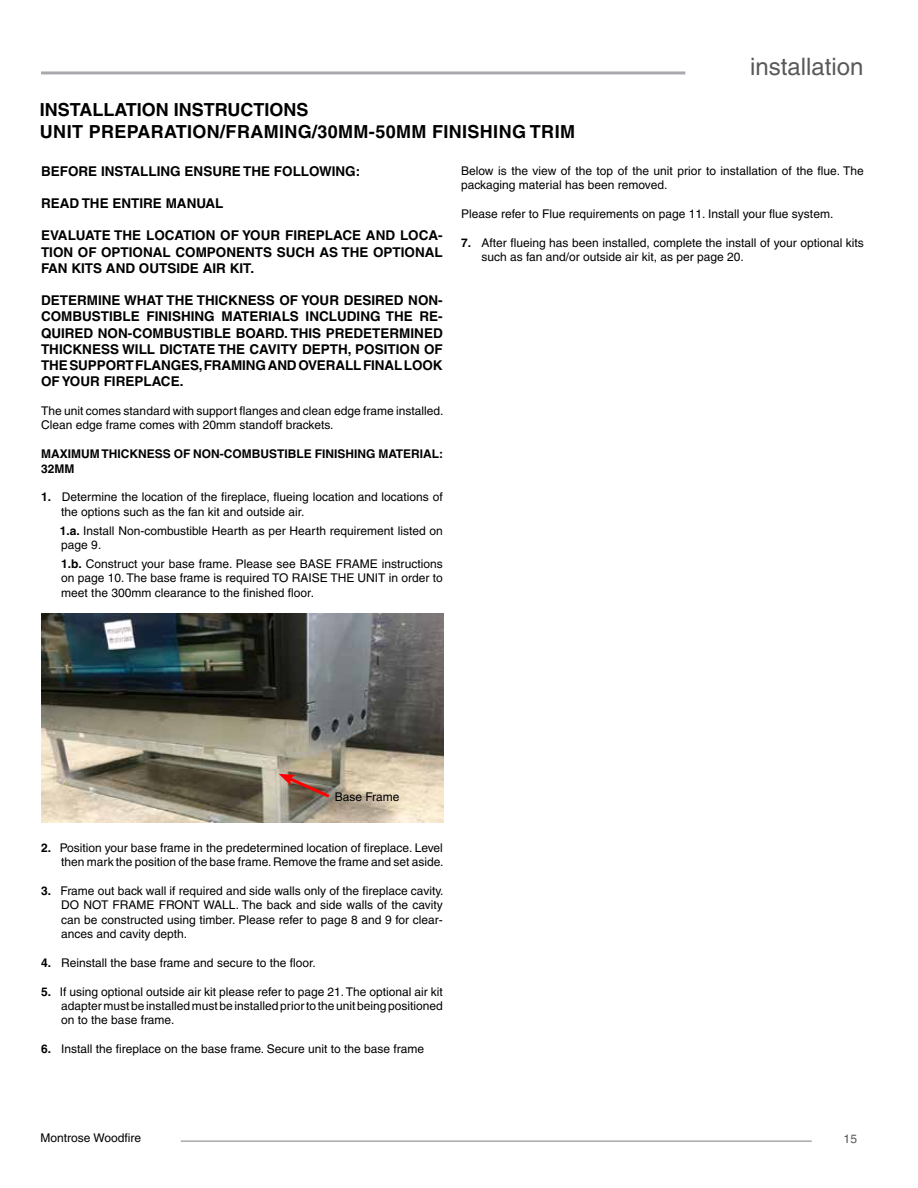
<style>
.page{position:relative;width:918px;height:1188px;background:#fff}
.page>*{position:absolute;margin:0;border:0;box-sizing:border-box;transform-origin:0 0}
.t1{font:24px "Helvetica";color:#58595b}
.t2{font:700 18px/21.6px "Helvetica";letter-spacing:.02em;color:#000}
.t3{font:700 13.5px/16.2px "Helvetica";color:#000;text-align:justify}
.t4{font:12px/14.4px "Helvetica";color:#000}
.t5{font:700 12px/14.4px "Helvetica";color:#000}
.t6{font:12px "Helvetica";color:#58595b}
.s1{font-weight:700}
</style>
<div class="page">
<hr style="left:181px;top:1140px;width:631px;height:2px;background:#a7a9ac">
<hr style="left:41px;top:71px;width:644px;height:3px;background:#a7a9ac">
<img style="left:41px;top:614px;width:403px;height:209px">
<svg style="left:279px;top:774px;width:54px;height:26px"></svg>
<h1 class="t1" style="left:750px;top:53px;width:115px">installation</h1>
<h2 class="t2" style="left:40px;top:99px;width:537px">INSTALLATION INSTRUCTIONS<br>UNIT PREPARATION/FRAMING/30MM-50MM FINISHING TRIM</h2>
<p class="t3" style="left:41px;top:163px;width:321px">BEFORE INSTALLING ENSURE THE FOLLOWING:</p>
<p class="t3" style="left:41px;top:195px;width:184px">READ THE ENTIRE MANUAL</p>
<p class="t3" style="left:41px;top:227px;width:403px">EVALUATE THE LOCATION OF YOUR FIREPLACE AND LOCA-TION OF OPTIONAL COMPONENTS SUCH AS THE OPTIONAL FAN KITS AND OUTSIDE AIR KIT.</p>
<p class="t3" style="left:41px;top:292px;width:403px">DETERMINE WHAT THE THICKNESS OF YOUR DESIRED NON-COMBUSTIBLE FINISHING MATERIALS INCLUDING THE RE-QUIRED NON-COMBUSTIBLE BOARD. THIS PREDETERMINED THICKNESS WILL DICTATE THE CAVITY DEPTH, POSITION OF THE SUPPORT FLANGES, FRAMING AND OVERALL FINAL LOOK OF YOUR FIREPLACE.</p>
<p class="t4" style="left:41px;top:404px;width:404px">The unit comes standard with support flanges and clean edge frame installed.<br>Clean edge frame comes with 20mm standoff brackets.</p>
<p class="t5" style="left:41px;top:447px;width:404px">MAXIMUM THICKNESS OF NON-COMBUSTIBLE FINISHING MATERIAL:<br>32MM</p>
<p class="t4" style="left:61px;top:490px;width:383px;text-indent:-20px"><span class="s1">1.</span> Determine the location of the fireplace, flueing location and locations of the options such as the fan kit and outside air.</p>
<p class="t4" style="left:60px;top:523px;width:384px"><span class="s1">1.a.</span> Install Non-combustible Hearth as per Hearth requirement listed on page 9.</p>
<p class="t4" style="left:61px;top:557px;width:383px;text-align:justify"><span class="s1">1.b.</span> Construct your base frame. Please see BASE FRAME instructions on page 10. The base frame is required TO RAISE THE UNIT in order to meet the 300mm clearance to the finished floor.</p>
<p class="t4" style="left:461px;top:163px;width:404px">Below is the view of the top of the unit prior to installation of the flue. The packaging material has been removed.</p>
<p class="t4" style="left:461px;top:206px;width:374px">Please refer to Flue requirements on page 11. Install your flue system.</p>
<p class="t4" style="left:481px;top:235px;width:384px;text-indent:-20px"><span class="s1">7.</span> After flueing has been installed, complete the install of your optional kits such as fan and/or outside air kit, as per page 20.</p>
<p class="t4" style="left:335px;top:790px;width:66px">Base Frame</p>
<p class="t4" style="left:41px;top:840px;width:404px;text-align:right"><span class="s1">2.</span> Position your base frame in the predetermined location of fireplace. Level then mark the position of the base frame. Remove the frame and set aside.</p>
<p class="t4" style="left:61px;top:883px;width:384px;text-align:justify;text-indent:-20px"><span class="s1">3.</span> Frame out back wall if required and side walls only of the fireplace cavity.<br>DO NOT FRAME FRONT WALL. The back and side walls of the cavity can be constructed using timber. Please refer to page 8 and 9 for clear&shy;ances and cavity depth.</p>
<p class="t4" style="left:41px;top:955px;width:276px"><span class="s1">4.</span> Reinstall the base frame and secure to the floor.</p>
<p class="t4" style="left:61px;top:984px;width:383px;text-align:justify;text-indent:-20px"><span class="s1">5.</span> If using optional outside air kit please refer to page 21. The optional air kit adapter must be installed must be installed prior to the unit being positioned on to the base frame.</p>
<p class="t4" style="left:41px;top:1042px;width:385px"><span class="s1">6.</span> Install the fireplace on the base frame. Secure unit to the base frame</p>
<p class="t4" style="left:40px;top:1131px;width:102px">Montrose Woodfire</p>
<p class="t6" style="left:844px;top:1132px;width:15px">15</p>
</div>
